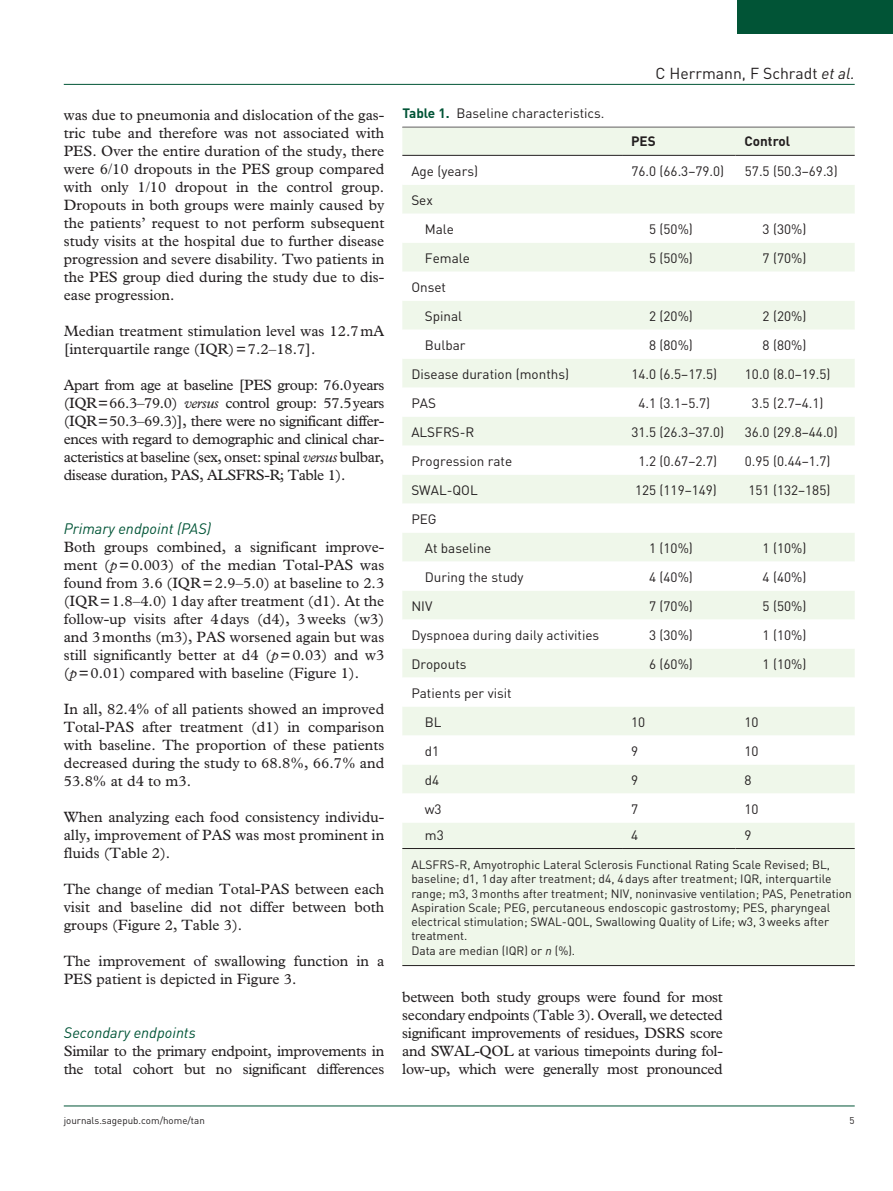
<style>
.page{position:relative;width:893px;height:1191px;background:#fff}
.page>*{position:absolute;margin:0;border:0;box-sizing:border-box;transform-origin:0 0}
.t1{font:15.75px "DIN";color:#231f20}
.t2{font:15px/18px "Plantin Std";color:#231f20;text-align:justify}
.t3{font:15px/18px "Plantin Std";letter-spacing:-.02em;color:#231f20}
.t4{font:italic 15px "DIN";color:#015436}
.t5{font:13.5px/29px "DIN";color:#231f20}
.t6{font:700 13.5px "DIN";color:#231f20}
.t7{font:12px/14.2px "DIN";color:#231f20}
.t8{font:9.75px "DIN";color:#231f20}
.s1{font-style:italic}
.s2{font-weight:700;color:#015436}
</style>
<div class="page">
<hr style="left:64px;top:84px;width:791px;height:1px;background:#015436">
<hr style="left:64px;top:1105px;width:791px;height:1px;background:#015436">
<div style="left:738px;top:0;width:155px;height:34px;background:#015436"></div>
<div style="left:402px;top:849px;width:453px;height:117px;background:#eff7ea"></div>
<hr style="left:402px;top:127px;width:453px;height:1px;background:#231f20">
<hr style="left:402px;top:965px;width:453px;height:1px;background:#231f20">
<div style="left:402px;top:128px;width:453px;height:720px;background:#eff7ea"></div>
<svg style="left:402px;top:156px;width:453px;height:666px"></svg>
<hr style="left:402px;top:155px;width:220px;height:1px;background:#231f20">
<hr style="left:622px;top:155px;width:113px;height:1px;background:#231f20">
<hr style="left:735px;top:155px;width:120px;height:1px;background:#231f20">
<hr style="left:402px;top:848px;width:220px;height:1px;background:#231f20">
<hr style="left:622px;top:848px;width:113px;height:1px;background:#231f20">
<hr style="left:735px;top:848px;width:120px;height:1px;background:#231f20">
<p class="t2" style="left:64px;top:106px;width:322px">was due to pneumonia and dislocation of the gas&shy;tric tube and therefore was not associated with PES. Over the entire duration of the study, there were 6/10 dropouts in the PES group compared with only 1/10 dropout in the control group.<br>Dropouts in both groups were mainly caused by the patients’ request to not perform subsequent study visits at the hospital due to further disease progression and severe disability. Two patients in the PES group died during the study due to dis&shy;ease progression.</p>
<p class="t2" style="left:64px;top:322px;width:322px">Median treatment stimulation level was 12.7mA [interquartile range (IQR)=7.2–18.7].</p>
<p class="t2" style="left:64px;top:376px;width:322px">Apart from age at baseline [PES group: 76.0years (IQR=66.3–79.0) <span class="s1">versus</span> control group: 57.5years (IQR=50.3–69.3)], there were no significant differ&shy;ences with regard to demographic and clinical char&shy;acteristics at baseline (sex, onset: spinal <span class="s1">versus</span> bulbar, disease duration, PAS, ALSFRS-R; Table 1).</p>
<p class="t4" style="left:64px;top:519px;width:149px">Primary endpoint (PAS)</p>
<p class="t2" style="left:64px;top:538px;width:322px">Both groups combined, a significant improve&shy;ment (<span class="s1">p</span>=0.003) of the median Total-PAS was found from 3.6 (IQR=2.9–5.0) at baseline to 2.3 (IQR=1.8–4.0) 1day after treatment (d1). At the follow-up visits after 4days (d4), 3weeks (w3) and 3months (m3), PAS worsened again but was still significantly better at d4 (<span class="s1">p</span>=0.03) and w3 (<span class="s1">p</span>=0.01) compared with baseline (Figure 1).</p>
<p class="t2" style="left:64px;top:700px;width:322px">In all, 82.4% of all patients showed an improved Total-PAS after treatment (d1) in comparison with baseline. The proportion of these patients decreased during the study to 68.8%, 66.7% and 53.8% at d4 to m3.</p>
<p class="t2" style="left:64px;top:808px;width:322px">When analyzing each food consistency individu&shy;ally, improvement of PAS was most prominent in fluids (Table 2).</p>
<p class="t2" style="left:64px;top:880px;width:322px">The change of median Total-PAS between each visit and baseline did not differ between both groups (Figure 2, Table 3).</p>
<p class="t2" style="left:64px;top:952px;width:322px">The improvement of swallowing function in a<br>PES patient is depicted in Figure 3.</p>
<p class="t4" style="left:64px;top:1023px;width:134px">Secondary endpoints</p>
<p class="t3" style="left:64px;top:1042px;width:322px">Similar to the primary endpoint, improvements in the total cohort but no significant differences</p>
<p class="t5" style="left:402px;top:98px;width:204px"><span class="s2">Table 1.</span> Baseline characteristics.</p>
<p class="t1" style="left:656px;top:63px;width:201px">C Herrmann, F Schradt <span class="s1">et al.</span></p>
<p class="t6" style="left:631px;top:133px;width:26px">PES</p>
<p class="t6" style="left:744px;top:133px;width:47px">Control</p>
<p class="t5" style="left:411px;top:156px;width:68px">Age (years)</p>
<p class="t5" style="left:631px;top:156px;width:94px">76.0 (66.3–79.0)</p>
<p class="t5" style="left:745px;top:156px;width:94px">57.5 (50.3–69.3)</p>
<p class="t5" style="left:425px;top:185px;width:31px;text-indent:-14px">Sex<br>Male</p>
<p class="t5" style="left:649px;top:214px;width:45px">5 (50%)</p>
<p class="t5" style="left:763px;top:214px;width:45px">3 (30%)</p>
<p class="t5" style="left:425px;top:243px;width:47px">Female</p>
<p class="t5" style="left:649px;top:243px;width:45px">5 (50%)</p>
<p class="t5" style="left:763px;top:243px;width:45px">7 (70%)</p>
<p class="t5" style="left:425px;top:272px;width:39px;text-indent:-14px">Onset<br>Spinal</p>
<p class="t5" style="left:649px;top:301px;width:45px">2 (20%)</p>
<p class="t5" style="left:763px;top:301px;width:45px">2 (20%)</p>
<p class="t5" style="left:425px;top:330px;width:42px">Bulbar</p>
<p class="t5" style="left:649px;top:330px;width:45px">8 (80%)</p>
<p class="t5" style="left:763px;top:330px;width:45px">8 (80%)</p>
<p class="t5" style="left:411px;top:359px;width:159px">Disease duration (months)</p>
<p class="t5" style="left:631px;top:359px;width:87px">14.0 (6.5–17.5)</p>
<p class="t5" style="left:745px;top:359px;width:87px">10.0 (8.0–19.5)</p>
<p class="t5" style="left:411px;top:388px;width:26px">PAS</p>
<p class="t5" style="left:638px;top:388px;width:73px">4.1 (3.1–5.7)</p>
<p class="t5" style="left:752px;top:388px;width:73px">3.5 (2.7–4.1)</p>
<p class="t5" style="left:411px;top:417px;width:65px">ALSFRS-R</p>
<p class="t5" style="left:631px;top:417px;width:94px">31.5 (26.3–37.0)</p>
<p class="t5" style="left:745px;top:417px;width:94px">36.0 (29.8–44.0)</p>
<p class="t5" style="left:411px;top:446px;width:102px">Progression rate</p>
<p class="t5" style="left:638px;top:446px;width:80px">1.2 (0.67–2.7)</p>
<p class="t5" style="left:745px;top:446px;width:87px">0.95 (0.44–1.7)</p>
<p class="t5" style="left:411px;top:475px;width:68px">SWAL-QOL</p>
<p class="t5" style="left:635px;top:475px;width:83px">125 (119–149)</p>
<p class="t5" style="left:748px;top:475px;width:83px">151 (132–185)</p>
<p class="t5" style="left:425px;top:504px;width:68px;text-indent:-14px">PEG<br>At baseline</p>
<p class="t5" style="left:649px;top:533px;width:45px">1 (10%)</p>
<p class="t5" style="left:763px;top:533px;width:45px">1 (10%)</p>
<p class="t5" style="left:425px;top:562px;width:100px">During the study</p>
<p class="t5" style="left:649px;top:562px;width:45px">4 (40%)</p>
<p class="t5" style="left:763px;top:562px;width:45px">4 (40%)</p>
<p class="t5" style="left:411px;top:591px;width:23px">NIV</p>
<p class="t5" style="left:649px;top:591px;width:45px">7 (70%)</p>
<p class="t5" style="left:763px;top:591px;width:45px">5 (50%)</p>
<p class="t5" style="left:411px;top:620px;width:189px">Dyspnoea during daily activities</p>
<p class="t5" style="left:649px;top:620px;width:45px">3 (30%)</p>
<p class="t5" style="left:763px;top:620px;width:45px">1 (10%)</p>
<p class="t5" style="left:411px;top:649px;width:57px">Dropouts</p>
<p class="t5" style="left:649px;top:649px;width:45px">6 (60%)</p>
<p class="t5" style="left:763px;top:649px;width:45px">1 (10%)</p>
<p class="t5" style="left:425px;top:678px;width:88px;text-indent:-14px">Patients per visit<br>BL</p>
<p class="t5" style="left:631px;top:707px;width:16px">10</p>
<p class="t5" style="left:744px;top:707px;width:16px">10</p>
<p class="t5" style="left:425px;top:736px;width:16px">d1</p>
<p class="t5" style="left:631px;top:736px;width:9px">9</p>
<p class="t5" style="left:744px;top:736px;width:16px">10</p>
<p class="t5" style="left:425px;top:765px;width:16px">d4</p>
<p class="t5" style="left:631px;top:765px;width:9px">9</p>
<p class="t5" style="left:744px;top:765px;width:9px">8</p>
<p class="t5" style="left:425px;top:794px;width:18px">w3</p>
<p class="t5" style="left:631px;top:794px;width:9px">7</p>
<p class="t5" style="left:744px;top:794px;width:16px">10</p>
<p class="t5" style="left:425px;top:820px;width:20px">m3</p>
<p class="t5" style="left:631px;top:820px;width:9px">4</p>
<p class="t5" style="left:744px;top:820px;width:9px">9</p>
<p class="t7" style="left:411px;top:857px;width:442px">ALSFRS-R, Amyotrophic Lateral Sclerosis Functional Rating Scale Revised; BL, baseline; d1, 1day after treatment; d4, 4days after treatment; IQR, interquartile range; m3, 3months after treatment; NIV, noninvasive ventilation; PAS, Penetration Aspiration Scale; PEG, percutaneous endoscopic gastrostomy; PES, pharyngeal electrical stimulation; SWAL-QOL, Swallowing Quality of Life; w3, 3weeks after treatment.<br>Data are median (IQR) or <span class="s1">n</span> (%).</p>
<p class="t2" style="left:402px;top:988px;width:322px">between both study groups were found for most secondary endpoints (Table 3). Overall, we detected significant improvements of residues, DSRS score and SWAL-QOL at various timepoints during fol&shy;low-up, which were generally most pronounced</p>
<p class="t8" style="left:64px;top:1114px;width:143px">journals.sagepub.com/home/tan</p>
<p class="t8" style="left:850px;top:1114px;width:7px">5</p>
</div>
